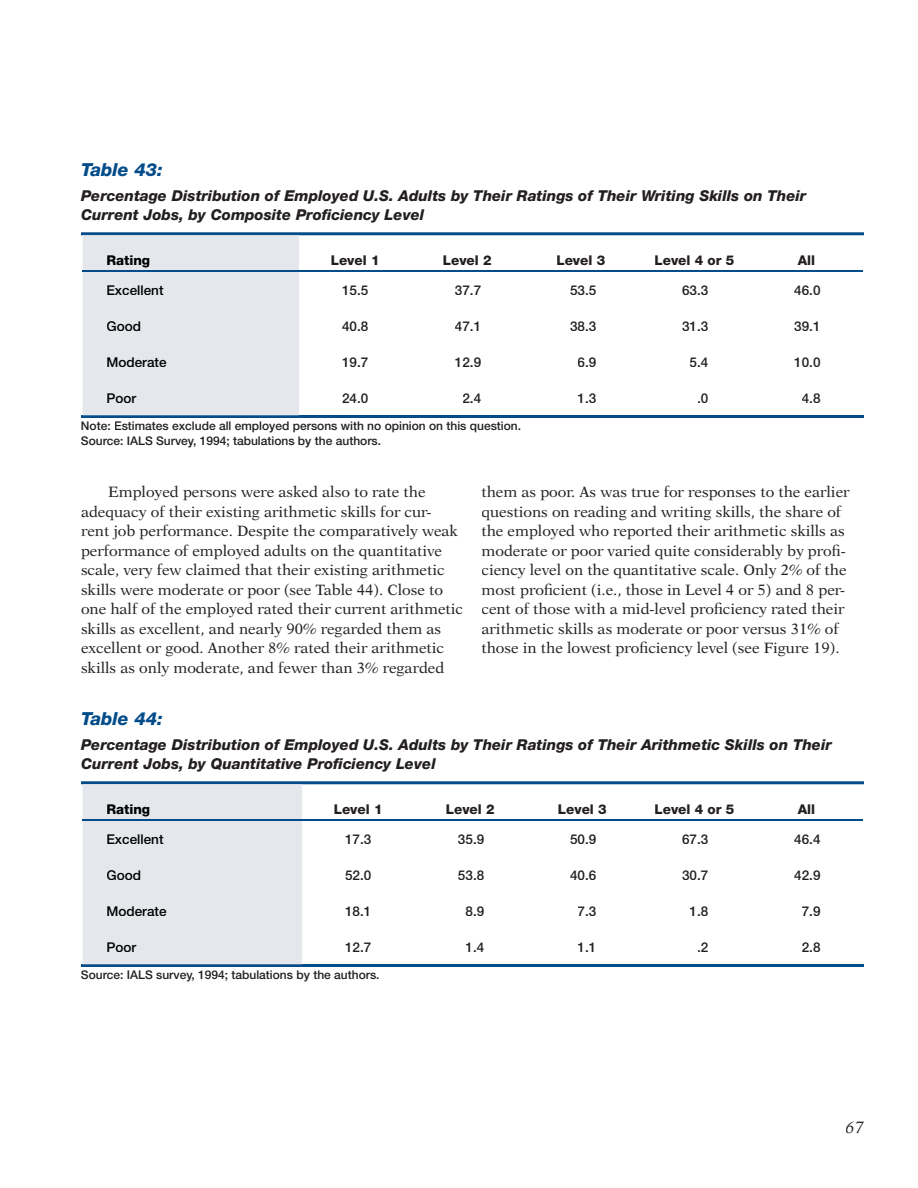
<style>
.page{position:relative;width:918px;height:1188px;background:#fff}
.page>*{position:absolute;margin:0;border:0;box-sizing:border-box;transform-origin:0 0}
.t1{font:italic 800 18px "Helvetica Neue";color:#034c8a}
.t2{font:italic 16.5px "New Aster";color:#231f20}
.t3{font:15px/19.5px "New Aster";color:#231f20}
.t4{font:italic 800 15px/19.5px "Helvetica Neue";color:#231f20}
.t5{font:500 13.5px "Helvetica Neue";color:#231f20}
.t6{font:800 13.5px "Helvetica Neue";color:#231f20}
.t7{font:500 13.5px "Helvetica Neue";color:#000}
.t8{font:800 13.5px "Helvetica Neue";color:#000}
.t9{font:500 12px/14.4px "Helvetica Neue";color:#231f20}
</style>
<div class="page">
<hr style="left:81px;top:415px;width:783px;height:3px;background:#034c8a">
<svg style="left:81px;top:232px;width:783px;height:183px"></svg>
<hr style="left:82px;top:271px;width:217px;height:1px;background:#034c8a">
<hr style="left:299px;top:271px;width:112px;height:1px;background:#034c8a">
<hr style="left:411px;top:271px;width:112px;height:1px;background:#034c8a">
<hr style="left:523px;top:271px;width:115px;height:1px;background:#034c8a">
<hr style="left:638px;top:271px;width:112px;height:1px;background:#034c8a">
<hr style="left:750px;top:271px;width:113px;height:1px;background:#034c8a">
<div style="left:107px;top:256px;width:43px;height:12px;background:#e4e8ec"></div>
<div style="left:108px;top:285px;width:55px;height:10px;background:#e4e8ec"></div>
<div style="left:107px;top:321px;width:33px;height:10px;background:#e4e8ec"></div>
<div style="left:107px;top:357px;width:59px;height:10px;background:#e4e8ec"></div>
<div style="left:108px;top:393px;width:28px;height:10px;background:#e4e8ec"></div>
<hr style="left:81px;top:964px;width:783px;height:3px;background:#034c8a">
<svg style="left:81px;top:781px;width:783px;height:183px"></svg>
<hr style="left:82px;top:820px;width:220px;height:1px;background:#034c8a">
<hr style="left:302px;top:820px;width:112px;height:1px;background:#034c8a">
<hr style="left:414px;top:820px;width:112px;height:1px;background:#034c8a">
<hr style="left:526px;top:820px;width:112px;height:1px;background:#034c8a">
<hr style="left:638px;top:820px;width:112px;height:1px;background:#034c8a">
<hr style="left:750px;top:820px;width:113px;height:1px;background:#034c8a">
<div style="left:107px;top:805px;width:43px;height:12px;background:#e4e8ec"></div>
<div style="left:108px;top:834px;width:55px;height:10px;background:#e4e8ec"></div>
<div style="left:107px;top:870px;width:33px;height:10px;background:#e4e8ec"></div>
<div style="left:107px;top:906px;width:59px;height:10px;background:#e4e8ec"></div>
<div style="left:108px;top:942px;width:28px;height:10px;background:#e4e8ec"></div>
<p class="t1" style="left:81px;top:159px;width:83px">Table 43:</p>
<p class="t4" style="left:81px;top:186px;width:727px">Percentage Distribution of Employed U.S. Adults by Their Ratings of Their Writing Skills on Their<br>Current Jobs, by Composite Proficiency Level</p>
<p class="t8" style="left:106px;top:252px;width:45px">Rating</p>
<p class="t6" style="left:331px;top:252px;width:50px">Level 1</p>
<p class="t6" style="left:443px;top:252px;width:50px">Level 2</p>
<p class="t6" style="left:556px;top:252px;width:50px">Level 3</p>
<p class="t6" style="left:655px;top:252px;width:81px">Level 4 or 5</p>
<p class="t6" style="left:798px;top:252px;width:19px">All</p>
<p class="t7" style="left:106px;top:282px;width:59px">Excellent</p>
<p class="t5" style="left:342px;top:282px;width:28px">15.5</p>
<p class="t5" style="left:455px;top:282px;width:28px">37.7</p>
<p class="t5" style="left:570px;top:282px;width:28px">53.5</p>
<p class="t5" style="left:682px;top:282px;width:28px">63.3</p>
<p class="t5" style="left:794px;top:282px;width:28px">46.0</p>
<p class="t7" style="left:106px;top:318px;width:36px">Good</p>
<p class="t5" style="left:342px;top:318px;width:28px">40.8</p>
<p class="t5" style="left:455px;top:318px;width:28px">47.1</p>
<p class="t5" style="left:570px;top:318px;width:28px">38.3</p>
<p class="t5" style="left:682px;top:318px;width:28px">31.3</p>
<p class="t5" style="left:794px;top:318px;width:28px">39.1</p>
<p class="t7" style="left:106px;top:354px;width:62px">Moderate</p>
<p class="t5" style="left:342px;top:354px;width:28px">19.7</p>
<p class="t5" style="left:455px;top:354px;width:28px">12.9</p>
<p class="t5" style="left:578px;top:354px;width:20px">6.9</p>
<p class="t5" style="left:690px;top:354px;width:20px">5.4</p>
<p class="t5" style="left:794px;top:354px;width:28px">10.0</p>
<p class="t7" style="left:106px;top:390px;width:31px">Poor</p>
<p class="t5" style="left:342px;top:390px;width:28px">24.0</p>
<p class="t5" style="left:462px;top:390px;width:20px">2.4</p>
<p class="t5" style="left:578px;top:390px;width:20px">1.3</p>
<p class="t5" style="left:697px;top:390px;width:13px">.0</p>
<p class="t5" style="left:802px;top:390px;width:20px">4.8</p>
<p class="t9" style="left:81px;top:419px;width:442px">Note: Estimates exclude all employed persons with no opinion on this question.<br>Source: IALS Survey, 1994; tabulations by the authors.</p>
<p class="t3" style="left:81px;top:482px;width:384px;text-indent:27px">Employed persons were asked also to rate the adequacy of their existing arithmetic skills for cur&shy;rent job performance. Despite the comparatively weak performance of employed adults on the quantitative scale, very few claimed that their existing arithmetic skills were moderate or poor (see Table 44). Close to one half of the employed rated their current arithmetic skills as excellent, and nearly 90% regarded them as excellent or good. Another 8% rated their arithmetic skills as only moderate, and fewer than 3% regarded</p>
<p class="t3" style="left:482px;top:482px;width:370px">them as poor. As was true for responses to the earlier questions on reading and writing skills, the share of the employed who reported their arithmetic skills as moderate or poor varied quite considerably by profi&shy;ciency level on the quantitative scale. Only 2% of the most proficient (i.e., those in Level 4 or 5) and 8 per&shy;cent of those with a mid-level proficiency rated their arithmetic skills as moderate or poor versus 31% of those in the lowest proficiency level (see Figure 19).</p>
<p class="t1" style="left:81px;top:708px;width:83px">Table 44:</p>
<p class="t4" style="left:81px;top:735px;width:752px">Percentage Distribution of Employed U.S. Adults by Their Ratings of Their Arithmetic Skills on Their<br>Current Jobs, by Quantitative Proficiency Level</p>
<p class="t8" style="left:106px;top:801px;width:45px">Rating</p>
<p class="t6" style="left:334px;top:801px;width:50px">Level 1</p>
<p class="t6" style="left:446px;top:801px;width:50px">Level 2</p>
<p class="t6" style="left:558px;top:801px;width:50px">Level 3</p>
<p class="t6" style="left:655px;top:801px;width:81px">Level 4 or 5</p>
<p class="t6" style="left:798px;top:801px;width:19px">All</p>
<p class="t7" style="left:106px;top:831px;width:59px">Excellent</p>
<p class="t5" style="left:345px;top:831px;width:28px">17.3</p>
<p class="t5" style="left:458px;top:831px;width:28px">35.9</p>
<p class="t5" style="left:570px;top:831px;width:28px">50.9</p>
<p class="t5" style="left:682px;top:831px;width:28px">67.3</p>
<p class="t5" style="left:794px;top:831px;width:28px">46.4</p>
<p class="t7" style="left:106px;top:867px;width:36px">Good</p>
<p class="t5" style="left:345px;top:867px;width:28px">52.0</p>
<p class="t5" style="left:458px;top:867px;width:28px">53.8</p>
<p class="t5" style="left:570px;top:867px;width:28px">40.6</p>
<p class="t5" style="left:682px;top:867px;width:28px">30.7</p>
<p class="t5" style="left:794px;top:867px;width:28px">42.9</p>
<p class="t7" style="left:106px;top:903px;width:62px">Moderate</p>
<p class="t5" style="left:345px;top:903px;width:28px">18.1</p>
<p class="t5" style="left:465px;top:903px;width:20px">8.9</p>
<p class="t5" style="left:578px;top:903px;width:20px">7.3</p>
<p class="t5" style="left:690px;top:903px;width:20px">1.8</p>
<p class="t5" style="left:802px;top:903px;width:20px">7.9</p>
<p class="t7" style="left:106px;top:939px;width:31px">Poor</p>
<p class="t5" style="left:345px;top:939px;width:28px">12.7</p>
<p class="t5" style="left:465px;top:939px;width:20px">1.4</p>
<p class="t5" style="left:578px;top:939px;width:20px">1.1</p>
<p class="t5" style="left:697px;top:939px;width:13px">.2</p>
<p class="t5" style="left:802px;top:939px;width:20px">2.8</p>
<p class="t9" style="left:81px;top:968px;width:300px">Source: IALS survey, 1994; tabulations by the authors.</p>
<p class="t2" style="left:846px;top:1118px;width:20px">67</p>
</div>
